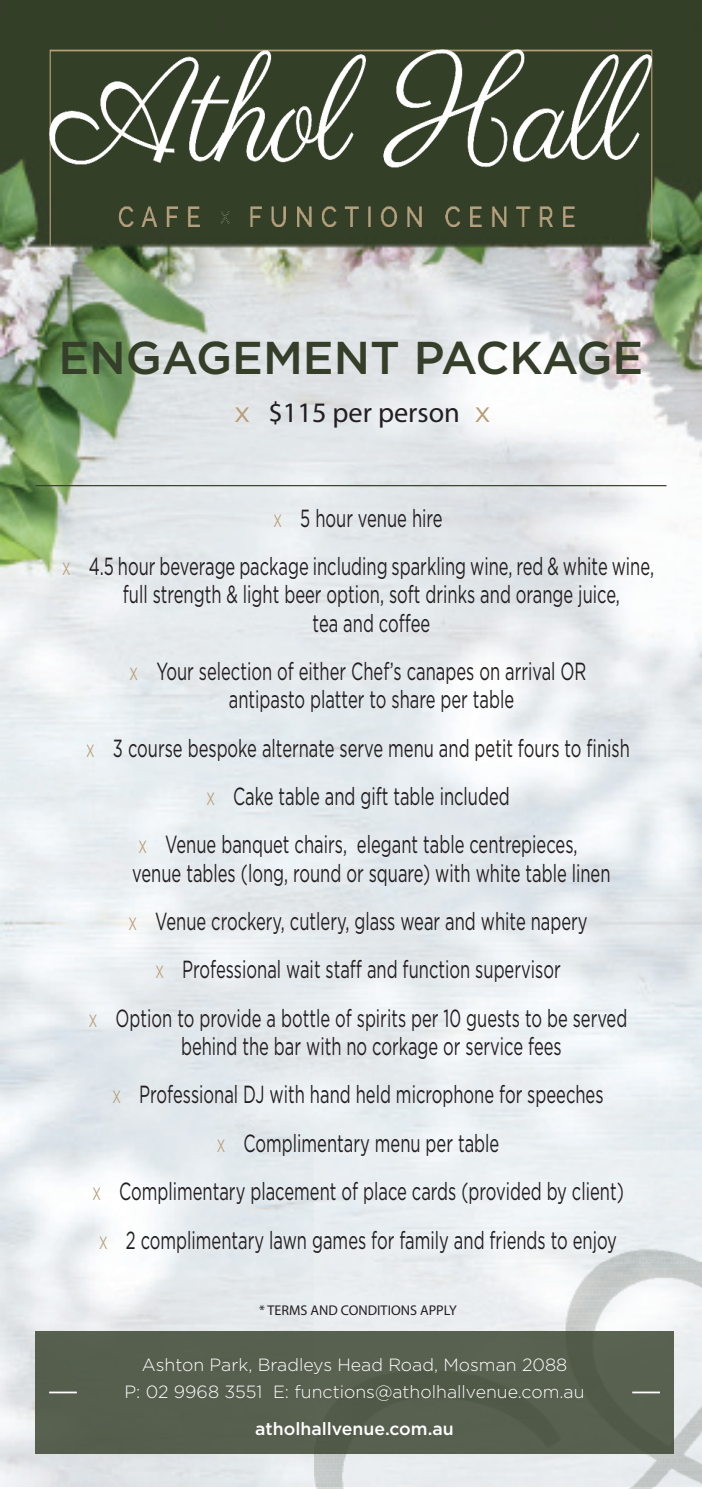
<style>
.page{position:relative;width:702px;height:1489px;background:#fff}
.page>*{position:absolute;margin:0;border:0;box-sizing:border-box;transform-origin:0 0}
.PACKAGE_HEADING{font:500 46px "Gotham";color:#343e28}
.PACKAGE_PRICE{font:28.25px "Myriad Pro";color:#231f20}
.t1{font:24.75px/28.2px "Gotham";color:#231f20;scale:.67 1}
.t2{font:300 17.75px "Gotham";color:#fff}
.t3{font:500 17.75px "Gotham";color:#fff}
.DISCLAIMER{font:14.25px "Myriad Pro";color:#231f20}
.s1{font-family:"Gotham";color:#b69e76}
.s2{font-size:17.75px;color:#b69e76}
</style>
<div class="page">
<img style="left:0;top:0;width:702px;height:1486px">
<svg style="left:49px;top:49px;width:604px;height:200px;background:#464e38"></svg>
<img style="left:314px;top:1150px;width:388px;height:338px">
<img style="left:50px;top:50px;width:601px;height:177px">
<div style="left:35px;top:1331px;width:638px;height:122px;background:#57604f"></div>
<svg style="left:49px;top:1391px;width:28px;height:1px"></svg>
<svg style="left:632px;top:1391px;width:28px;height:1px"></svg>
<hr style="left:35px;top:485px;width:631px;height:1px;background:#343e28">
<p class="PACKAGE_HEADING" style="left:59px;top:327px;width:586px">ENGAGEMENT PACKAGE</p>
<p class="PACKAGE_PRICE" style="left:234px;top:395px;width:258px"><span class="s1">x</span> $115 per person <span class="s1">x</span></p>
<p class="t1" style="left:273px;top:503px;width:254px"><span class="s2">X</span> 5 hour venue hire</p>
<p class="t1" style="left:62px;top:551px;width:885px"><span class="s2">X</span> 4.5 hour beverage package including sparkling wine, red &amp; white wine,</p>
<p class="t1" style="left:123px;top:580px;width:743px">full strength &amp; light beer option, soft drinks and orange juice,</p>
<p class="t1" style="left:312px;top:608px;width:177px">tea and coffee</p>
<p class="t1" style="left:229px;top:656px;width:535px;text-indent:-99px"><span class="s2">X</span> Your selection of either Chef’s canapes on arrival OR antipasto platter to share per table</p>
<p class="t1" style="left:86px;top:733px;width:812px"><span class="s2">X</span> 3 course bespoke alternate serve menu and petit fours to finish</p>
<p class="t1" style="left:206px;top:781px;width:454px"><span class="s2">X</span> Cake table and gift table included</p>
<p class="t1" style="left:132px;top:830px;width:715px"><span class="s2">X</span> Venue banquet chairs, elegant table centrepieces, venue tables (long, round or square) with white table linen</p>
<p class="t1" style="left:128px;top:906px;width:686px"><span class="s2">X</span> Venue crockery, cutlery, glass wear and white napery</p>
<p class="t1" style="left:155px;top:955px;width:606px"><span class="s2">X</span> Professional wait staff and function supervisor</p>
<p class="t1" style="left:181px;top:1003px;width:667px;text-indent:-92px"><span class="s2">X</span> Option to provide a bottle of spirits per 10 guests to be served behind the bar with no corkage or service fees</p>
<p class="t1" style="left:112px;top:1079px;width:734px"><span class="s2">X</span> Professional DJ with hand held microphone for speeches</p>
<p class="t1" style="left:217px;top:1128px;width:423px"><span class="s2">X</span> Complimentary menu per table</p>
<p class="t1" style="left:92px;top:1176px;width:794px"><span class="s2">X</span> Complimentary placement of place cards (provided by client)</p>
<p class="t1" style="left:99px;top:1224px;width:774px"><span class="s2">X</span> 2 complimentary lawn games for family and friends to enjoy</p>
<p class="DISCLAIMER" style="left:259px;top:1301px;width:199px">* TERMS AND CONDITIONS APPLY</p>
<p class="t2" style="left:142px;top:1353px;width:427px">Ashton Park, Bradleys Head Road, Mosman 2088</p>
<p class="t2" style="left:124px;top:1379px;width:461px">P: 02 9968 3551 E: functions@atholhallvenue.com.au</p>
<p class="t3" style="left:255px;top:1416px;width:200px">atholhallvenue.com.au</p>
</div>
